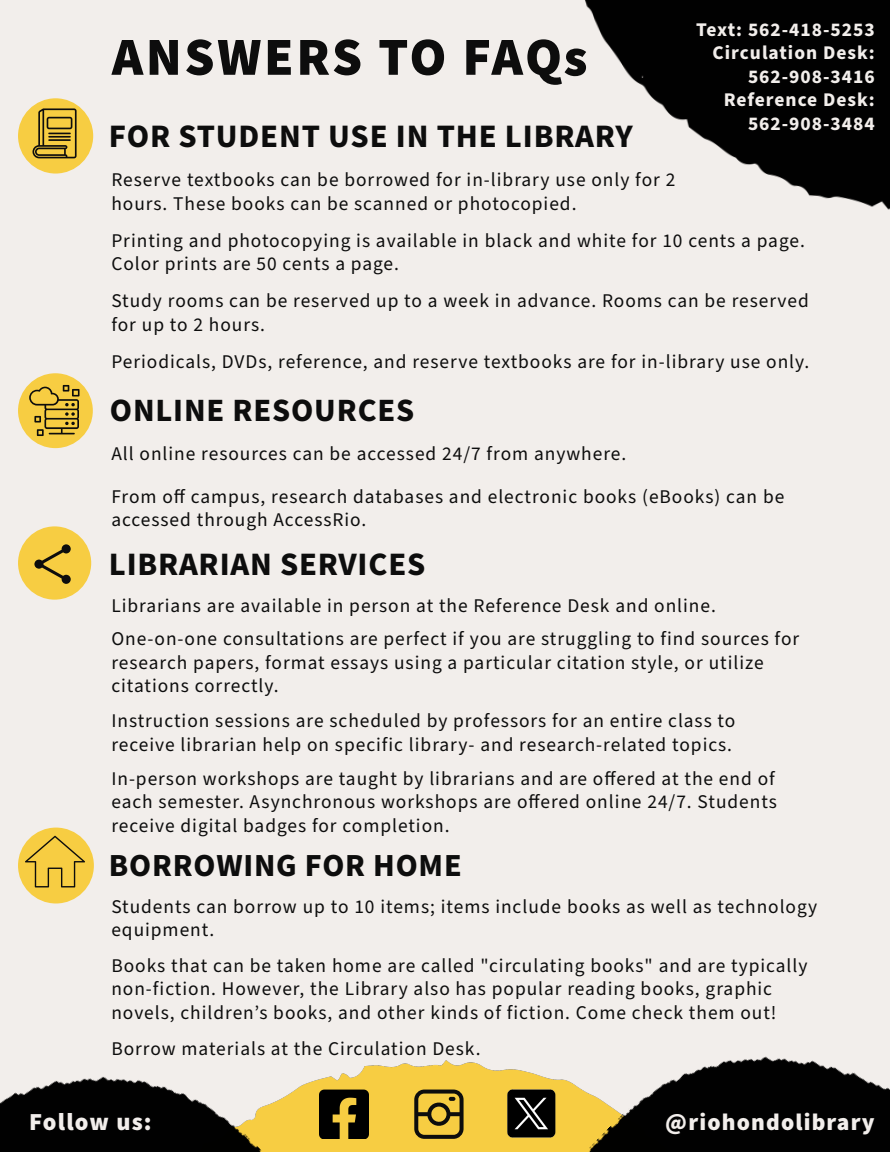
<style>
.page{position:relative;width:890px;height:1152px;background:#fff}
.page>*{position:absolute;margin:0;border:0;box-sizing:border-box;transform-origin:0 0}
.t1{font:900 53.6px "Source Sans Pro";letter-spacing:.05em;color:#0d0d0d}
.t2{font:700 32.8px "Source Sans Pro";letter-spacing:.025em;color:#0d0d0d}
.t3{font:700 32.4px "Source Sans Pro";letter-spacing:.025em;color:#0d0d0d}
.t4{font:700 32px "Source Sans Pro";letter-spacing:.025em;color:#0d0d0d}
.t5{font:900 24.4px "Source Sans Pro";letter-spacing:.05em;color:#f2eeeb}
.t6{font:900 23.6px "Source Sans Pro";letter-spacing:.05em;color:#f2eeeb}
.t7{font:19.2px/23.6px "Source Sans Pro";letter-spacing:.05em;color:#0d0d0d}
.t8{font:700 19.2px/23.6px "Source Sans Pro";letter-spacing:.05em;color:#f2eeeb;text-align:right}
.s1{font-size:52.8px}
</style>
<div class="page">
<div style="left:0;top:0;width:890px;height:1151px;background:#f2eeeb"></div>
<div style="left:18px;top:526px;width:73px;height:73px;background:#f7cd42;border-radius:50%"></div>
<svg style="left:34px;top:544px;width:37px;height:39px"></svg>
<img style="left:585px;top:0;width:305px;height:210px">
<img style="left:0;top:1063px;width:430px;height:88px">
<img style="left:430px;top:1056px;width:460px;height:95px">
<div style="left:18px;top:98px;width:75px;height:75px;background:#f7cd42;border-radius:50%"></div>
<svg style="left:32px;top:108px;width:45px;height:50px"></svg>
<div style="left:18px;top:373px;width:75px;height:75px;background:#f7cd42;border-radius:50%"></div>
<svg style="left:37px;top:429px;width:7px;height:7px"></svg>
<svg style="left:29px;top:385px;width:50px;height:49px"></svg>
<div style="left:18px;top:827px;width:76px;height:76px;background:#f7cd42;border-radius:50%"></div>
<svg style="left:25px;top:835px;width:60px;height:52px"></svg>
<svg style="left:414px;top:1089px;width:50px;height:49px;background:#99802c"></svg>
<img style="left:506px;top:1087px;width:50px;height:50px">
<img style="left:320px;top:1089px;width:49px;height:49px">
<h1 class="t1" style="left:112px;top:20px;width:477px">ANSWERS TO FAQ<span class="s1">s</span></h1>
<h2 class="t2" style="left:109px;top:113px;width:525px">FOR STUDENT USE IN THE LIBRARY</h2>
<p class="t8" style="left:696px;top:18px;width:180px">Text: 562-418-5253<br>Circulation Desk:<br>562-908-3416<br>Reference Desk:<br>562-908-3484</p>
<p class="t7" style="left:111px;top:168px;width:565px">Reserve textbooks can be borrowed for in-library use only for 2 hours. These books can be scanned or photocopied.</p>
<p class="t7" style="left:111px;top:229px;width:695px">Printing and photocopying is available in black and white for 10 cents a page.<br>Color prints are 50 cents a page.</p>
<p class="t7" style="left:111px;top:289px;width:699px">Study rooms can be reserved up to a week in advance. Rooms can be reserved for up to 2 hours.</p>
<p class="t7" style="left:111px;top:350px;width:699px">Periodicals, DVDs, reference, and reserve textbooks are for in-library use only.</p>
<h3 class="t3" style="left:110px;top:388px;width:306px">ONLINE RESOURCES</h3>
<p class="t7" style="left:111px;top:442px;width:516px">All online resources can be accessed 24/7 from anywhere.</p>
<p class="t7" style="left:111px;top:485px;width:674px">From off campus, research databases and electronic books (eBooks) can be accessed through AccessRio.</p>
<h2 class="t2" style="left:109px;top:541px;width:318px">LIBRARIAN SERVICES</h2>
<p class="t7" style="left:111px;top:594px;width:606px">Librarians are available in person at the Reference Desk and online.</p>
<p class="t7" style="left:111px;top:627px;width:689px">One-on-one consultations are perfect if you are struggling to find sources for research papers, format essays using a particular citation style, or utilize citations correctly.</p>
<p class="t7" style="left:111px;top:709px;width:626px">Instruction sessions are scheduled by professors for an entire class to receive librarian help on specific library- and research-related topics.</p>
<p class="t7" style="left:111px;top:767px;width:667px;text-align:justify">In-person workshops are taught by librarians and are offered at the end of each semester. Asynchronous workshops are offered online 24/7. Students receive digital badges for completion.</p>
<h3 class="t4" style="left:109px;top:843px;width:354px">BORROWING FOR HOME</h3>
<p class="t7" style="left:111px;top:894px;width:707px">Students can borrow up to 10 items; items include books as well as technology equipment.</p>
<p class="t7" style="left:111px;top:953px;width:698px">Books that can be taken home are called "circulating books" and are typically non-fiction. However, the Library also has popular reading books, graphic novels, childrenʼs books, and other kinds of fiction. Come check them out!</p>
<p class="t7" style="left:111px;top:1037px;width:371px">Borrow materials at the Circulation Desk.</p>
<p class="t5" style="left:29px;top:1104px;width:124px">Follow us:</p>
<p class="t6" style="left:665px;top:1105px;width:211px">@riohondolibrary</p>
</div>
